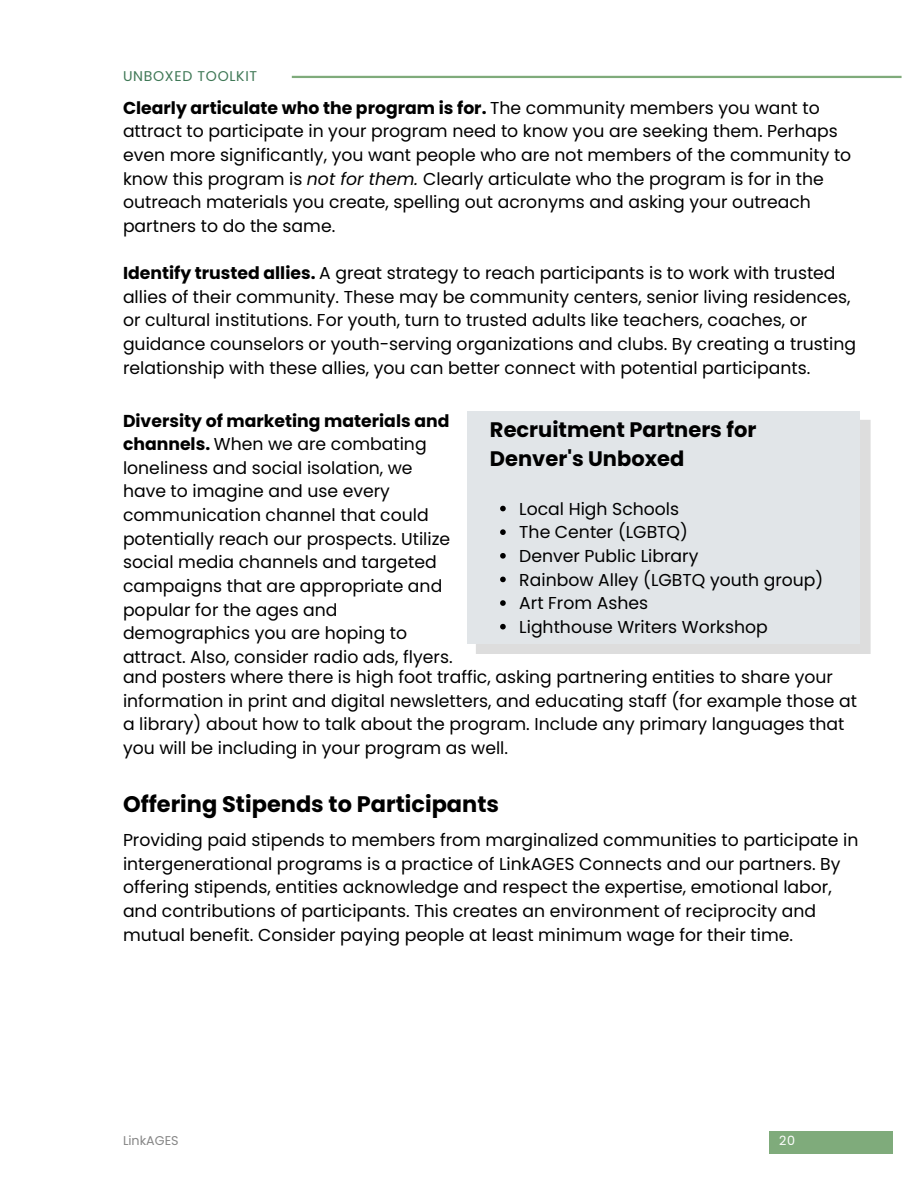
<style>
.page{position:relative;width:918px;height:1188px;background:#fff}
.page>*{position:absolute;margin:0;border:0;box-sizing:border-box;transform-origin:0 0}
.t1{font:700 22.5px "Poppins";color:#000}
.t2{font:700 21px/29.2px "Poppins";color:#000}
.t3{font:17.25px/23.7px "Poppins";color:#000}
.t4{font:14.1px "Poppins";letter-spacing:.05em;color:#3f7856}
.t5{font:12.75px "Poppins";color:#868686}
.t6{font:12.75px "Poppins";color:#fff}
.s1{font-weight:700}
.s2{font-style:italic}
</style>
<div class="page">
<hr style="left:292px;top:76px;width:610px;height:2px;background:#7fab7b">
<div style="left:769px;top:1131px;width:124px;height:22px;background:#7fab7b"></div>
<svg style="left:476px;top:420px;width:395px;height:234px;background:#dddede"></svg>
<div style="left:468px;top:411px;width:391px;height:232px;background:#e1e5e8"></div>
<svg style="left:500px;top:506px;width:6px;height:5px"></svg>
<svg style="left:500px;top:529px;width:6px;height:6px"></svg>
<svg style="left:500px;top:553px;width:6px;height:6px"></svg>
<svg style="left:500px;top:577px;width:6px;height:5px"></svg>
<svg style="left:500px;top:600px;width:6px;height:6px"></svg>
<svg style="left:500px;top:624px;width:6px;height:5px"></svg>
<p class="t4" style="left:123px;top:66px;width:136px">UNBOXED TOOLKIT</p>
<p class="t3" style="left:123px;top:96px;width:730px"><span class="s1">Clearly articulate who the program is for.</span> The community members you want to attract to participate in your program need to know you are seeking them. Perhaps even more significantly, you want people who are not members of the community to know this program is <span class="s2">not for them.</span> Clearly articulate who the program is for in the outreach materials you create, spelling out acronyms and asking your outreach partners to do the same.</p>
<p class="t3" style="left:123px;top:261px;width:735px"><span class="s1">Identify trusted allies.</span> A great strategy to reach participants is to work with trusted allies of their community. These may be community centers, senior living residences, or cultural institutions. For youth, turn to trusted adults like teachers, coaches, or guidance counselors or youth-serving organizations and clubs. By creating a trusting relationship with these allies, you can better connect with potential participants.</p>
<p class="t3" style="left:123px;top:409px;width:331px"><span class="s1">Diversity of marketing materials and channels.</span> When we are combating loneliness and social isolation, we have to imagine and use every communication channel that could potentially reach our prospects. Utilize social media channels and targeted campaigns that are appropriate and popular for the ages and demographics you are hoping to attract. Also, consider radio ads, flyers.</p>
<p class="t3" style="left:123px;top:665px;width:736px">and posters where there is high foot traffic, asking partnering entities to share your information in print and digital newsletters, and educating staff (for example those at a library) about how to talk about the program. Include any primary languages that you will be including in your program as well.</p>
<p class="t1" style="left:123px;top:788px;width:378px">Offering Stipends to Participants</p>
<p class="t3" style="left:123px;top:828px;width:737px">Providing paid stipends to members from marginalized communities to participate in intergenerational programs is a practice of LinkAGES Connects and our partners. By offering stipends, entities acknowledge and respect the expertise, emotional labor, and contributions of participants. This creates an environment of reciprocity and mutual benefit. Consider paying people at least minimum wage for their time.</p>
<p class="t2" style="left:490px;top:415px;width:268px">Recruitment Partners for<br>Denver's Unboxed</p>
<p class="t3" style="left:519px;top:497px;width:161px">Local High Schools</p>
<p class="t3" style="left:519px;top:520px;width:170px">The Center (LGBTQ)</p>
<p class="t3" style="left:519px;top:544px;width:181px">Denver Public Library</p>
<p class="t3" style="left:519px;top:568px;width:306px">Rainbow Alley (LGBTQ youth group)</p>
<p class="t3" style="left:519px;top:591px;width:130px">Art From Ashes</p>
<p class="t3" style="left:519px;top:615px;width:250px">Lighthouse Writers Workshop</p>
<p class="t5" style="left:123px;top:1132px;width:57px">LinkAGES</p>
<p class="t6" style="left:779px;top:1132px;width:17px">20</p>
</div>
